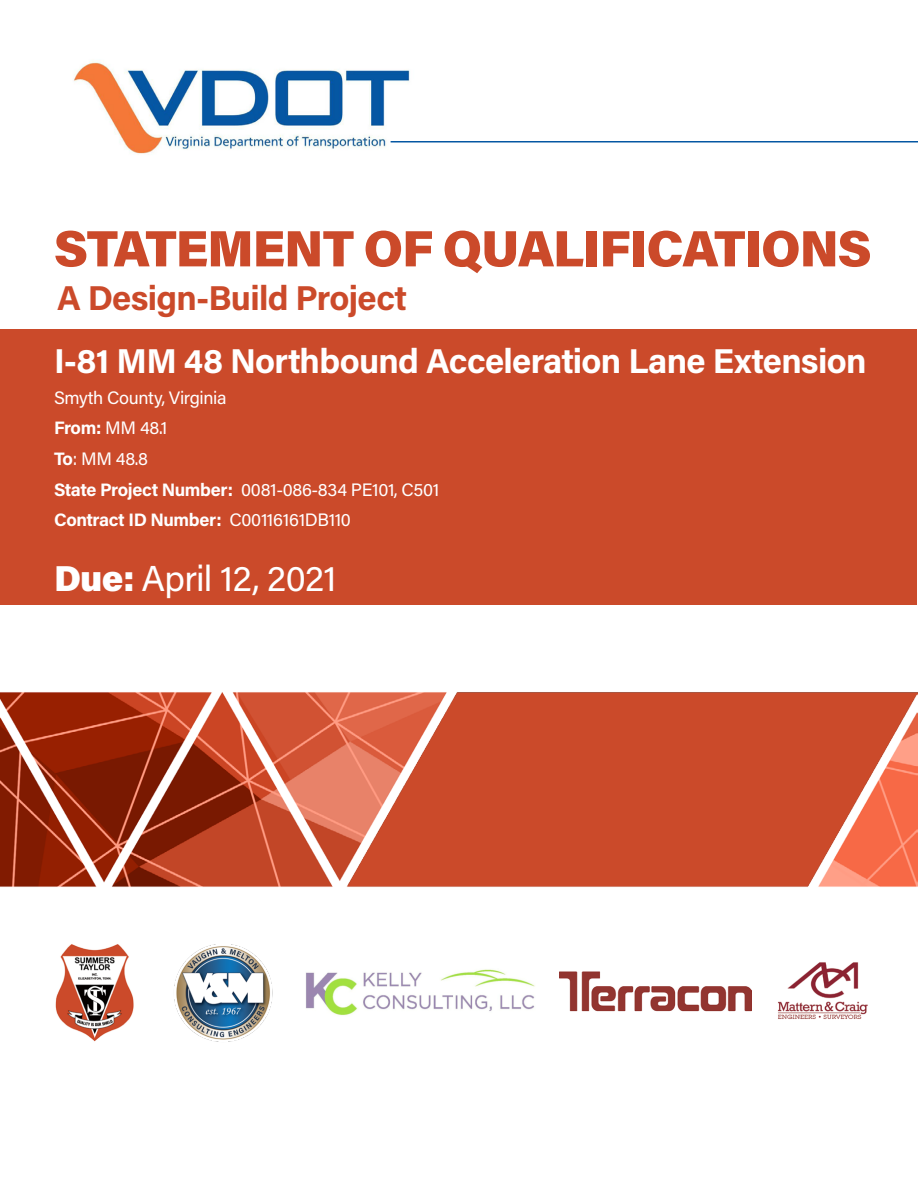
<style>
.page{position:relative;width:918px;height:1188px;background:#fff}
.page>*{position:absolute;margin:0;border:0;box-sizing:border-box;transform-origin:0 0}
.t1{font:900 51px "Acumin Pro";letter-spacing:-.02em;color:#cb4a2a}
.t2{font:36px "Acumin Pro";letter-spacing:-.02em;color:#fff}
.t3{font:700 34.5px "Acumin Pro";letter-spacing:-.02em;color:#fff}
.t4{font:700 34.5px "Acumin Pro";letter-spacing:-.02em;color:#cb4a2a}
.t5{font:18px/30.6px "Acumin Pro";letter-spacing:-.02em;color:#fff}
.s1{font-weight:700}
.s2{font-weight:900}
</style>
<div class="page">
<div style="left:1px;top:329px;width:916px;height:276px;background:#cb4a2a"></div>
<img style="left:0;top:692px;width:918px;height:195px">
<img style="left:74px;top:60px;width:354px;height:95px">
<hr style="left:391px;top:141px;width:527px;height:1px;background:#0557a3">
<img style="left:306px;top:969px;width:229px;height:47px">
<img style="left:55px;top:944px;width:79px;height:98px">
<img style="left:174px;top:945px;width:99px;height:97px">
<img style="left:559px;top:971px;width:192px;height:41px">
<img style="left:778px;top:962px;width:90px;height:57px">
<h1 class="t1" style="left:54px;top:212px;width:819px">STATEMENT OF QUALIFICATIONS</h1>
<h3 class="t4" style="left:57px;top:273px;width:352px">A Design-Build Project</h3>
<h3 class="t3" style="left:54px;top:337px;width:814px">I-81 MM 48 Northbound Acceleration Lane Extension</h3>
<p class="t5" style="left:54px;top:382px;width:387px">Smyth County, Virginia<br><span class="s1">From:</span> MM 48.1<br><span class="s1">To</span>: MM 48.8<br><span class="s1">State Project Number:</span> 0081-086-834 PE101, C501<br><span class="s1">Contract ID Number:</span> C00116161DB110</p>
<h2 class="t2" style="left:54px;top:554px;width:284px"><span class="s2">Due:</span> April 12, 2021</h2>
</div>
